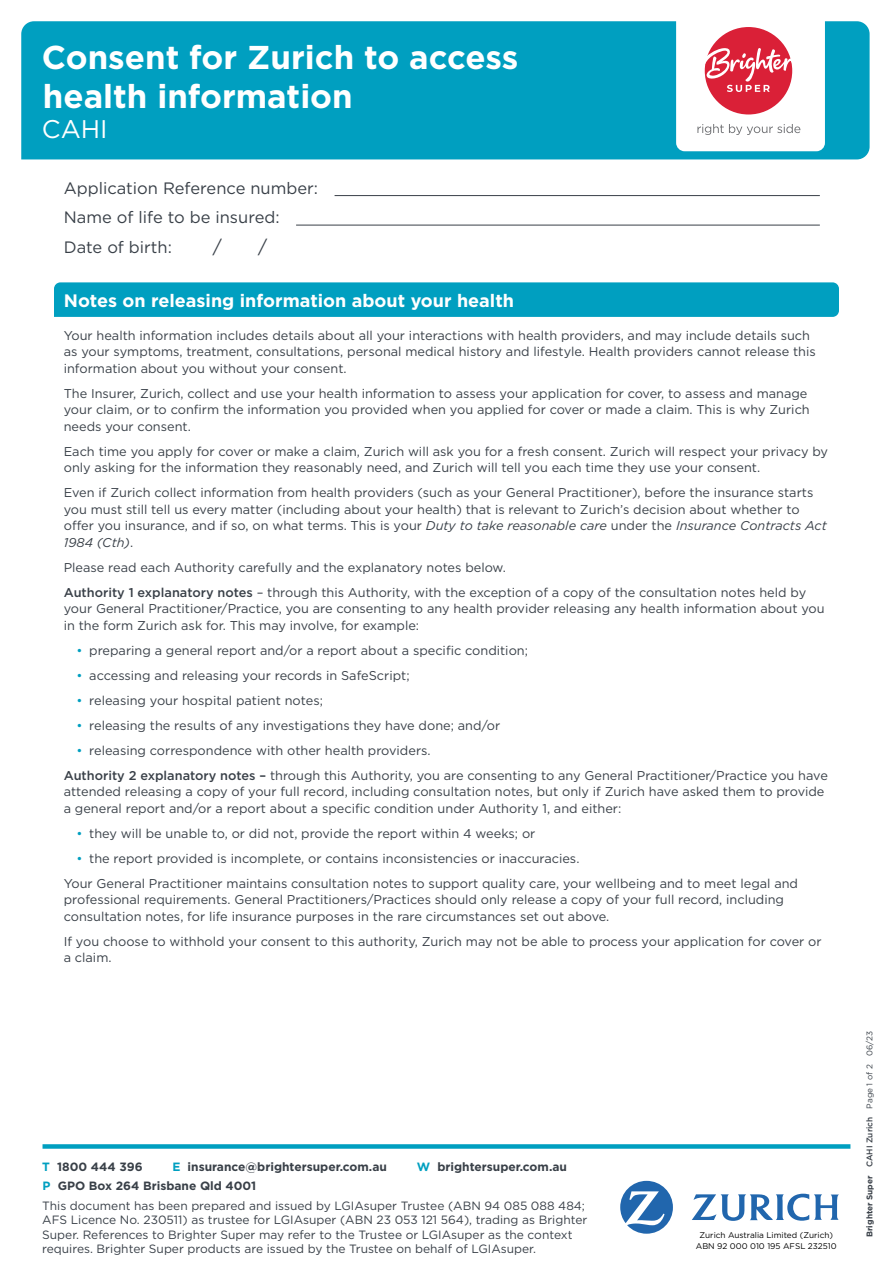
<style>
.page{position:relative;width:893px;height:1263px;background:#fff}
.page>*{position:absolute;margin:0;border:0;box-sizing:border-box;transform-origin:0 0}
.t1{font:700 33px/39.6px "Gotham";color:#fff}
.t2{font:25.5px "Gotham";color:#fff}
.t3{font:700 18px "Gotham";color:#fff}
.t4{font:18px "Gotham";color:#394048}
.t5{font:16.5px/29.5px "Gotham";color:#394048}
.t6{font:12.75px/16.5px "Gotham";color:#394048}
.t7{font:12px/14.4px "Gotham";color:#394048}
.t8{font:700 12px "Gotham";color:#394048}
.t9{font:8.25px/11.2px "Gotham";color:#000;text-align:center}
.t10{font:700 8.25px "Gotham";color:#394048}
.s1{font-style:italic}
.s2{font-weight:500}
.s3{color:#009fc0}
.s4{font-weight:700;color:#009fc0}
.s5{font-weight:700}
.s6{font-weight:400}
</style>
<div class="page">
<div style="left:43px;top:1144px;width:807px;height:5px;background:#009fc0"></div>
<svg style="left:620px;top:1181px;width:53px;height:53px"></svg>
<svg style="left:692px;top:1194px;width:147px;height:27px"></svg>
<div style="left:21px;top:21px;width:849px;height:138px;background:#009fc0"></div>
<div style="left:676px;top:7px;width:149px;height:144px;background:#fff;border-radius:9px"></div>
<div style="left:705px;top:27px;width:87px;height:87px;background:#da2037;border-radius:50%"></div>
<svg style="left:704px;top:47px;width:89px;height:45px"></svg>
<svg style="left:697px;top:124px;width:103px;height:11px"></svg>
<div style="left:54px;top:282px;width:785px;height:35px;background:#009fc0"></div>
<hr style="left:335px;top:195px;width:485px;height:1px;background:#394048">
<hr style="left:296px;top:225px;width:524px;height:1px;background:#394048">
<h1 class="t1" style="left:42px;top:37px;width:478px">Consent for Zurich to access health information</h1>
<h2 class="t2" style="left:42px;top:113px;width:67px">CAHI</h2>
<p class="t5" style="left:64px;top:173px;width:256px">Application Reference number:<br>Name of life to be insured:<br>Date of birth:</p>
<h3 class="t4" style="left:213px;top:235px;width:11px">/</h3>
<h3 class="t4" style="left:258px;top:235px;width:11px">/</h3>
<h3 class="t3" style="left:64px;top:289px;width:452px">Notes on releasing information about your health</h3>
<p class="t6" style="left:64px;top:327px;width:754px">Your health information includes details about all your interactions with health providers, and may include details such as your symptoms, treatment, consultations, personal medical history and lifestyle. Health providers cannot release this information about you without your consent.</p>
<p class="t6" style="left:64px;top:385px;width:747px">The Insurer, Zurich, collect and use your health information to assess your application for cover, to assess and manage your claim, or to confirm the information you provided when you applied for cover or made a claim. This is why Zurich needs your consent.</p>
<p class="t6" style="left:64px;top:443px;width:766px">Each time you apply for cover or make a claim, Zurich will ask you for a fresh consent. Zurich will respect your privacy by only asking for the information they reasonably need, and Zurich will tell you each time they use your consent.</p>
<p class="t6" style="left:64px;top:484px;width:765px">Even if Zurich collect information from health providers (such as your General Practitioner), before the insurance starts you must still tell us every matter (including about your health) that is relevant to Zurich’s decision about whether to offer you insurance, and if so, on what terms. This is your <span class="s1">Duty to take reasonable care</span> under the <span class="s1">Insurance Contracts Act 1984 (Cth)</span>.</p>
<p class="t6" style="left:64px;top:555px;width:744px;line-height:25px">Please read each Authority carefully and the explanatory notes below.<br><span class="s2">Authority 1 explanatory notes</span> – through this Authority, with the exception of a copy of the consultation notes held by</p>
<p class="t6" style="left:64px;top:600px;width:762px">your General Practitioner/Practice, you are consenting to any health provider releasing any health information about you in the form Zurich ask for. This may involve, for example:</p>
<p class="t6" style="left:77px;top:642px;width:453px"><span class="s3">•</span> preparing a general report and/or a report about a specific condition;</p>
<p class="t6" style="left:77px;top:667px;width:335px"><span class="s3">•</span> accessing and releasing your records in SafeScript;</p>
<p class="t6" style="left:77px;top:692px;width:248px"><span class="s3">•</span> releasing your hospital patient notes;</p>
<p class="t6" style="left:77px;top:717px;width:425px"><span class="s3">•</span> releasing the results of any investigations they have done; and/or</p>
<p class="t6" style="left:64px;top:738px;width:766px;line-height:25px;text-indent:13px"><span class="s3">•</span> releasing correspondence with other health providers.<br><span class="s2">Authority 2 explanatory notes –</span> through this Authority, you are consenting to any General Practitioner/Practice you have</p>
<p class="t6" style="left:64px;top:783px;width:762px">attended releasing a copy of your full record, including consultation notes, but only if Zurich have asked them to provide a general report and/or a report about a specific condition under Authority 1, and either:</p>
<p class="t6" style="left:77px;top:825px;width:460px"><span class="s3">•</span> they will be unable to, or did not, provide the report within 4 weeks; or</p>
<p class="t6" style="left:64px;top:846px;width:736px;line-height:25px;text-indent:13px"><span class="s3">•</span> the report provided is incomplete, or contains inconsistencies or inaccuracies.<br>Your General Practitioner maintains consultation notes to support quality care, your wellbeing and to meet legal and</p>
<p class="t6" style="left:64px;top:891px;width:722px">professional requirements. General Practitioners/Practices should only release a copy of your full record, including consultation notes, for life insurance purposes in the rare circumstances set out above.</p>
<p class="t6" style="left:64px;top:933px;width:759px">If you choose to withhold your consent to this authority, Zurich may not be able to process your application for cover or a claim.</p>
<p class="t8" style="left:42px;top:1159px;width:102px"><span class="s3">T</span> 1800 444 396</p>
<p class="t8" style="left:172px;top:1159px;width:216px"><span class="s3">E</span> insurance@brightersuper.com.au</p>
<p class="t8" style="left:417px;top:1159px;width:152px"><span class="s3">W</span> brightersuper.com.au</p>
<p class="t7" style="left:42px;top:1176px;width:544px;line-height:19.5px"><span class="s4">P</span> <span class="s5">GPO Box 264 Brisbane Qld 4001<br></span>This document has been prepared and issued by LGIAsuper Trustee (ABN 94 085 088 484;</p>
<p class="t7" style="left:42px;top:1213px;width:547px">AFS Licence No. 230511) as trustee for LGIAsuper (ABN 23 053 121 564), trading as Brighter<br>Super. References to Brighter Super may refer to the Trustee or LGIAsuper as the context requires. Brighter Super products are issued by the Trustee on behalf of LGIAsuper.</p>
<p class="t9" style="left:696px;top:1229px;width:142px">Zurich Australia Limited (Zurich)<br>ABN 92 000 010 195 AFSL 232510</p>
<p class="t10" style="left:864px;top:1237px;width:208px;rotate:-90deg">Brighter Super <span class="s2">CAHI Zurich</span> <span class="s6">Page 1 of 2 06/23</span></p>
</div>
